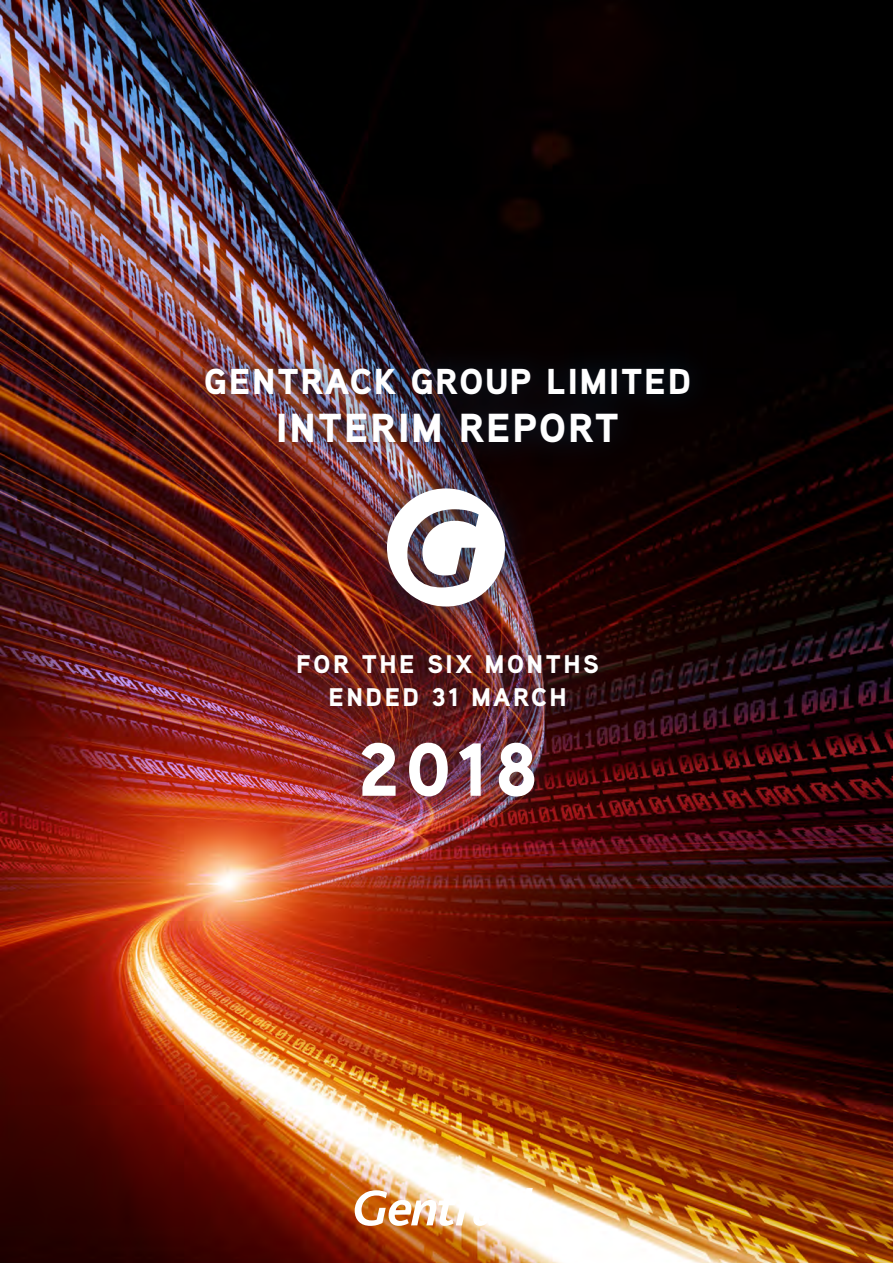
<style>
.page{position:relative;width:893px;height:1263px;background:#fff}
.page>*{position:absolute;margin:0;border:0;box-sizing:border-box;transform-origin:0 0}
.t1{font:900 75px "Aaux Pro";color:#fff}
.t2{font:900 40.5px "Aaux Pro";letter-spacing:.05em;color:#fff}
.t3{font:900 36px "Aaux Pro";letter-spacing:.05em;color:#fff}
.t4{font:900 25.5px/33px "Aaux Pro";letter-spacing:.1em;color:#fff;text-align:center}
</style>
<div class="page">
<img style="left:0;top:0;width:893px;height:1263px">
<svg style="left:355px;top:1188px;width:190px;height:38px"></svg>
<div style="left:178px;top:341px;width:538px;height:129px;background:#062942;opacity:.75"></div>
<div style="left:271px;top:627px;width:353px;height:196px;background:#062942;opacity:.75"></div>
<div style="left:360px;top:461px;width:172px;height:173px;background:#062942;opacity:.75"></div>
<img style="left:387px;top:488px;width:118px;height:118px">
<p class="t3" style="left:204px;top:358px;width:488px">GENTRACK GROUP LIMITED</p>
<p class="t2" style="left:276px;top:402px;width:344px">INTERIM REPORT</p>
<p class="t4" style="left:296px;top:646px;width:304px">FOR THE SIX MONTHS<br>ENDED 31 MARCH</p>
<p class="t1" style="left:358px;top:721px;width:181px">2018</p>
</div>
